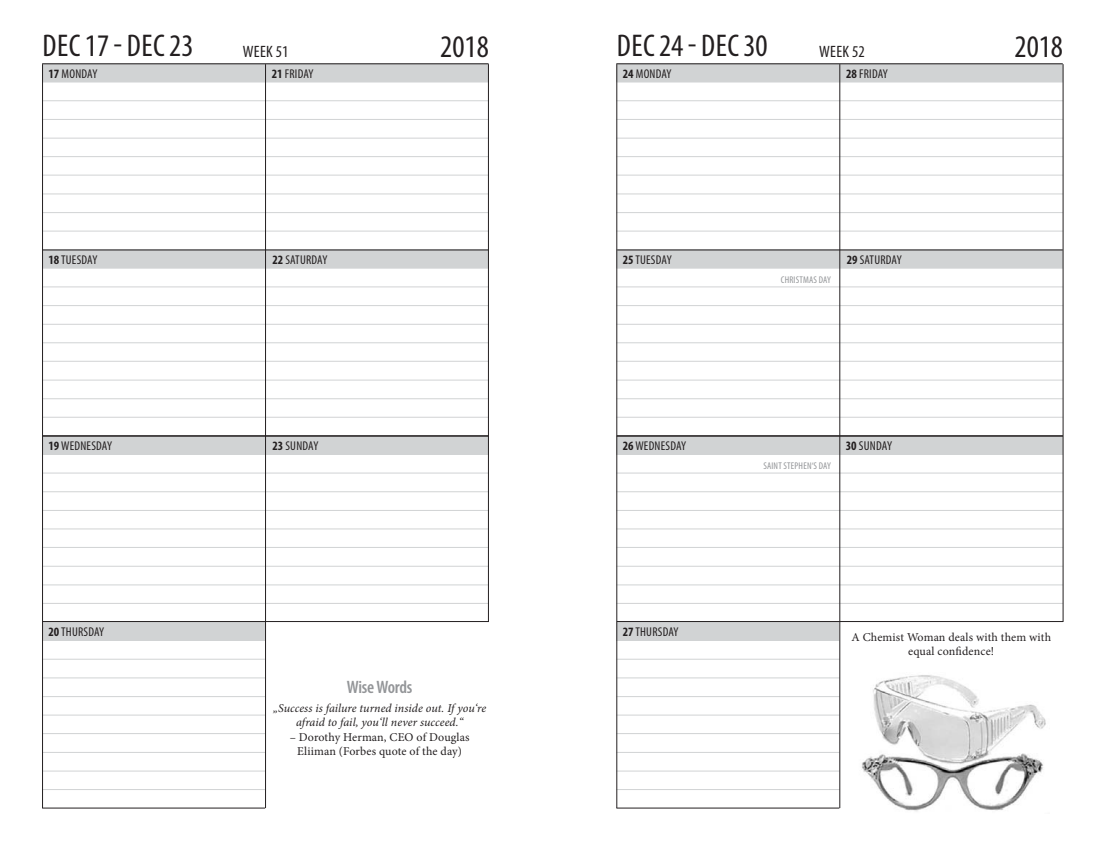
<style>
.page{position:relative;width:1106px;height:851px;background:#fff}
.page>*{position:absolute;margin:0;border:0;box-sizing:border-box;transform-origin:0 0}
.t1{font:condensed 31.5px "Myriad Pro";letter-spacing:.02em;color:#231f20}
.t2{font:condensed 31.5px "Myriad Pro";color:#231f20}
.t3{font:600 condensed 18px "Myriad Pro";letter-spacing:-.01em;color:#939598}
.t4{font:condensed 16.5px "Myriad Pro";letter-spacing:.02em;color:#231f20}
.t5{font:condensed 12.9px "Myriad Pro";letter-spacing:.02em;color:#231f20}
.t6{font:condensed 12.75px "Myriad Pro";letter-spacing:.02em;color:#231f20}
.t7{font:12px/14.4px "Minion Pro";letter-spacing:.01em;color:#231f20;text-align:center}
.t8{font:italic 12px/14.4px "Minion Pro";letter-spacing:.005em;color:#231f20;text-align:center}
.t9{font:condensed 9.75px "Myriad Pro";letter-spacing:.02em;color:#939598}
.s1{font-weight:700}
</style>
<div class="page">
<div style="left:616px;top:63px;width:447px;height:19px;background:#d1d3d4"></div>
<div style="left:616px;top:249px;width:447px;height:19px;background:#d1d3d4"></div>
<div style="left:616px;top:435px;width:447px;height:19px;background:#d1d3d4"></div>
<div style="left:616px;top:621px;width:223px;height:19px;background:#d1d3d4"></div>
<hr style="left:617px;top:249px;width:445px;height:1px;background:#231f20">
<hr style="left:616px;top:63px;width:446px;height:1px;background:#231f20">
<hr style="left:617px;top:621px;width:446px;height:1px;background:#231f20">
<hr style="left:617px;top:435px;width:445px;height:1px;background:#231f20">
<hr style="left:616px;top:82px;width:447px;height:1px;background:#d1d3d4">
<hr style="left:616px;top:268px;width:447px;height:1px;background:#d1d3d4">
<hr style="left:616px;top:454px;width:447px;height:1px;background:#d1d3d4">
<hr style="left:616px;top:640px;width:223px;height:1px;background:#d1d3d4">
<hr style="left:616px;top:807px;width:223px;height:1px;background:#231f20">
<hr style="left:616px;top:100px;width:447px;height:1px;background:#d1d3d4">
<hr style="left:616px;top:119px;width:447px;height:1px;background:#d1d3d4">
<hr style="left:616px;top:138px;width:447px;height:1px;background:#d1d3d4">
<hr style="left:616px;top:156px;width:447px;height:1px;background:#d1d3d4">
<hr style="left:616px;top:175px;width:447px;height:1px;background:#d1d3d4">
<hr style="left:616px;top:194px;width:447px;height:1px;background:#d1d3d4">
<hr style="left:616px;top:212px;width:447px;height:1px;background:#d1d3d4">
<hr style="left:616px;top:231px;width:447px;height:1px;background:#d1d3d4">
<hr style="left:616px;top:286px;width:447px;height:1px;background:#d1d3d4">
<hr style="left:616px;top:305px;width:447px;height:1px;background:#d1d3d4">
<hr style="left:616px;top:324px;width:447px;height:1px;background:#d1d3d4">
<hr style="left:616px;top:342px;width:447px;height:1px;background:#d1d3d4">
<hr style="left:616px;top:361px;width:447px;height:1px;background:#d1d3d4">
<hr style="left:616px;top:380px;width:447px;height:1px;background:#d1d3d4">
<hr style="left:616px;top:398px;width:447px;height:1px;background:#d1d3d4">
<hr style="left:616px;top:417px;width:447px;height:1px;background:#d1d3d4">
<hr style="left:616px;top:472px;width:447px;height:1px;background:#d1d3d4">
<hr style="left:616px;top:491px;width:447px;height:1px;background:#d1d3d4">
<hr style="left:616px;top:510px;width:447px;height:1px;background:#d1d3d4">
<hr style="left:616px;top:528px;width:447px;height:1px;background:#d1d3d4">
<hr style="left:616px;top:547px;width:447px;height:1px;background:#d1d3d4">
<hr style="left:616px;top:566px;width:447px;height:1px;background:#d1d3d4">
<hr style="left:616px;top:584px;width:447px;height:1px;background:#d1d3d4">
<hr style="left:616px;top:603px;width:447px;height:1px;background:#d1d3d4">
<hr style="left:616px;top:658px;width:223px;height:1px;background:#d1d3d4">
<hr style="left:616px;top:677px;width:223px;height:1px;background:#d1d3d4">
<hr style="left:616px;top:696px;width:223px;height:1px;background:#d1d3d4">
<hr style="left:616px;top:714px;width:223px;height:1px;background:#d1d3d4">
<hr style="left:616px;top:733px;width:223px;height:1px;background:#d1d3d4">
<hr style="left:616px;top:752px;width:223px;height:1px;background:#d1d3d4">
<hr style="left:616px;top:770px;width:223px;height:1px;background:#d1d3d4">
<hr style="left:616px;top:789px;width:223px;height:1px;background:#d1d3d4">
<hr style="left:616px;top:64px;width:1px;height:743px;background:#231f20">
<hr style="left:1062px;top:64px;width:1px;height:557px;background:#231f20">
<hr style="left:839px;top:64px;width:1px;height:743px;background:#231f20">
<img style="left:861px;top:675px;width:185px;height:137px">
<div style="left:42px;top:63px;width:447px;height:19px;background:#d1d3d4"></div>
<div style="left:42px;top:249px;width:447px;height:19px;background:#d1d3d4"></div>
<div style="left:42px;top:435px;width:447px;height:19px;background:#d1d3d4"></div>
<div style="left:42px;top:621px;width:223px;height:19px;background:#d1d3d4"></div>
<hr style="left:43px;top:249px;width:445px;height:1px;background:#231f20">
<hr style="left:42px;top:63px;width:446px;height:1px;background:#231f20">
<hr style="left:43px;top:621px;width:446px;height:1px;background:#231f20">
<hr style="left:43px;top:435px;width:445px;height:1px;background:#231f20">
<hr style="left:42px;top:82px;width:447px;height:1px;background:#d1d3d4">
<hr style="left:42px;top:268px;width:447px;height:1px;background:#d1d3d4">
<hr style="left:42px;top:454px;width:447px;height:1px;background:#d1d3d4">
<hr style="left:42px;top:640px;width:223px;height:1px;background:#d1d3d4">
<hr style="left:42px;top:807px;width:223px;height:1px;background:#231f20">
<hr style="left:42px;top:100px;width:447px;height:1px;background:#d1d3d4">
<hr style="left:42px;top:119px;width:447px;height:1px;background:#d1d3d4">
<hr style="left:42px;top:138px;width:447px;height:1px;background:#d1d3d4">
<hr style="left:42px;top:156px;width:447px;height:1px;background:#d1d3d4">
<hr style="left:42px;top:175px;width:447px;height:1px;background:#d1d3d4">
<hr style="left:42px;top:194px;width:447px;height:1px;background:#d1d3d4">
<hr style="left:42px;top:212px;width:447px;height:1px;background:#d1d3d4">
<hr style="left:42px;top:231px;width:447px;height:1px;background:#d1d3d4">
<hr style="left:42px;top:286px;width:447px;height:1px;background:#d1d3d4">
<hr style="left:42px;top:305px;width:447px;height:1px;background:#d1d3d4">
<hr style="left:42px;top:324px;width:447px;height:1px;background:#d1d3d4">
<hr style="left:42px;top:342px;width:447px;height:1px;background:#d1d3d4">
<hr style="left:42px;top:361px;width:447px;height:1px;background:#d1d3d4">
<hr style="left:42px;top:380px;width:447px;height:1px;background:#d1d3d4">
<hr style="left:42px;top:398px;width:447px;height:1px;background:#d1d3d4">
<hr style="left:42px;top:417px;width:447px;height:1px;background:#d1d3d4">
<hr style="left:42px;top:472px;width:447px;height:1px;background:#d1d3d4">
<hr style="left:42px;top:491px;width:447px;height:1px;background:#d1d3d4">
<hr style="left:42px;top:510px;width:447px;height:1px;background:#d1d3d4">
<hr style="left:42px;top:528px;width:447px;height:1px;background:#d1d3d4">
<hr style="left:42px;top:547px;width:447px;height:1px;background:#d1d3d4">
<hr style="left:42px;top:566px;width:447px;height:1px;background:#d1d3d4">
<hr style="left:42px;top:584px;width:447px;height:1px;background:#d1d3d4">
<hr style="left:42px;top:603px;width:447px;height:1px;background:#d1d3d4">
<hr style="left:42px;top:658px;width:223px;height:1px;background:#d1d3d4">
<hr style="left:42px;top:677px;width:223px;height:1px;background:#d1d3d4">
<hr style="left:42px;top:696px;width:223px;height:1px;background:#d1d3d4">
<hr style="left:42px;top:714px;width:223px;height:1px;background:#d1d3d4">
<hr style="left:42px;top:733px;width:223px;height:1px;background:#d1d3d4">
<hr style="left:42px;top:752px;width:223px;height:1px;background:#d1d3d4">
<hr style="left:42px;top:770px;width:223px;height:1px;background:#d1d3d4">
<hr style="left:42px;top:789px;width:223px;height:1px;background:#d1d3d4">
<hr style="left:265px;top:64px;width:1px;height:743px;background:#231f20">
<hr style="left:42px;top:64px;width:1px;height:743px;background:#231f20">
<hr style="left:488px;top:64px;width:1px;height:557px;background:#231f20">
<h1 class="t1" style="left:42px;top:34px;width:152px">DEC 17 - DEC 23</h1>
<p class="t6" style="left:49px;top:68px;width:50px"><span class="s1">17</span> MONDAY</p>
<p class="t4" style="left:243px;top:45px;width:47px">WEEK 51</p>
<h1 class="t2" style="left:440px;top:34px;width:50px">2018</h1>
<p class="t6" style="left:272px;top:68px;width:43px"><span class="s1">21</span> FRIDAY</p>
<h1 class="t1" style="left:616px;top:34px;width:152px">DEC 24 - DEC 30</h1>
<p class="t6" style="left:623px;top:68px;width:50px"><span class="s1">24</span> MONDAY</p>
<p class="t4" style="left:819px;top:45px;width:47px">WEEK 52</p>
<h1 class="t2" style="left:1014px;top:34px;width:50px">2018</h1>
<p class="t6" style="left:846px;top:68px;width:43px"><span class="s1">28</span> FRIDAY</p>
<p class="t6" style="left:49px;top:254px;width:50px"><span class="s1">18</span> TUESDAY</p>
<p class="t6" style="left:272px;top:254px;width:57px"><span class="s1">22</span> SATURDAY</p>
<p class="t6" style="left:623px;top:254px;width:50px"><span class="s1">25</span> TUESDAY</p>
<p class="t6" style="left:846px;top:254px;width:57px"><span class="s1">29</span> SATURDAY</p>
<p class="t9" style="left:781px;top:275px;width:51px">CHRISTMAS DAY</p>
<p class="t6" style="left:49px;top:440px;width:65px"><span class="s1">19</span> WEDNESDAY</p>
<p class="t6" style="left:272px;top:440px;width:47px"><span class="s1">23</span> SUNDAY</p>
<p class="t6" style="left:623px;top:440px;width:65px"><span class="s1">26</span> WEDNESDAY</p>
<p class="t5" style="left:845px;top:440px;width:48px"><span class="s1">30</span> SUNDAY</p>
<p class="t9" style="left:763px;top:462px;width:69px">SAINT STEPHEN‘S DAY</p>
<p class="t6" style="left:49px;top:626px;width:57px"><span class="s1">20</span> THURSDAY</p>
<p class="t6" style="left:623px;top:626px;width:57px"><span class="s1">27</span> THURSDAY</p>
<p class="t7" style="left:851px;top:630px;width:201px">A Chemist Woman deals with them with equal confidence!</p>
<h2 class="t3" style="left:347px;top:680px;width:67px">Wise Words</h2>
<p class="t8" style="left:273px;top:701px;width:215px">„Success is failure turned inside out. If you‘re afraid to fail, you‘ll never succeed.“</p>
<p class="t7" style="left:290px;top:730px;width:181px">– Dorothy Herman, CEO of Douglas<br>Eliiman (Forbes quote of the day)</p>
</div>
